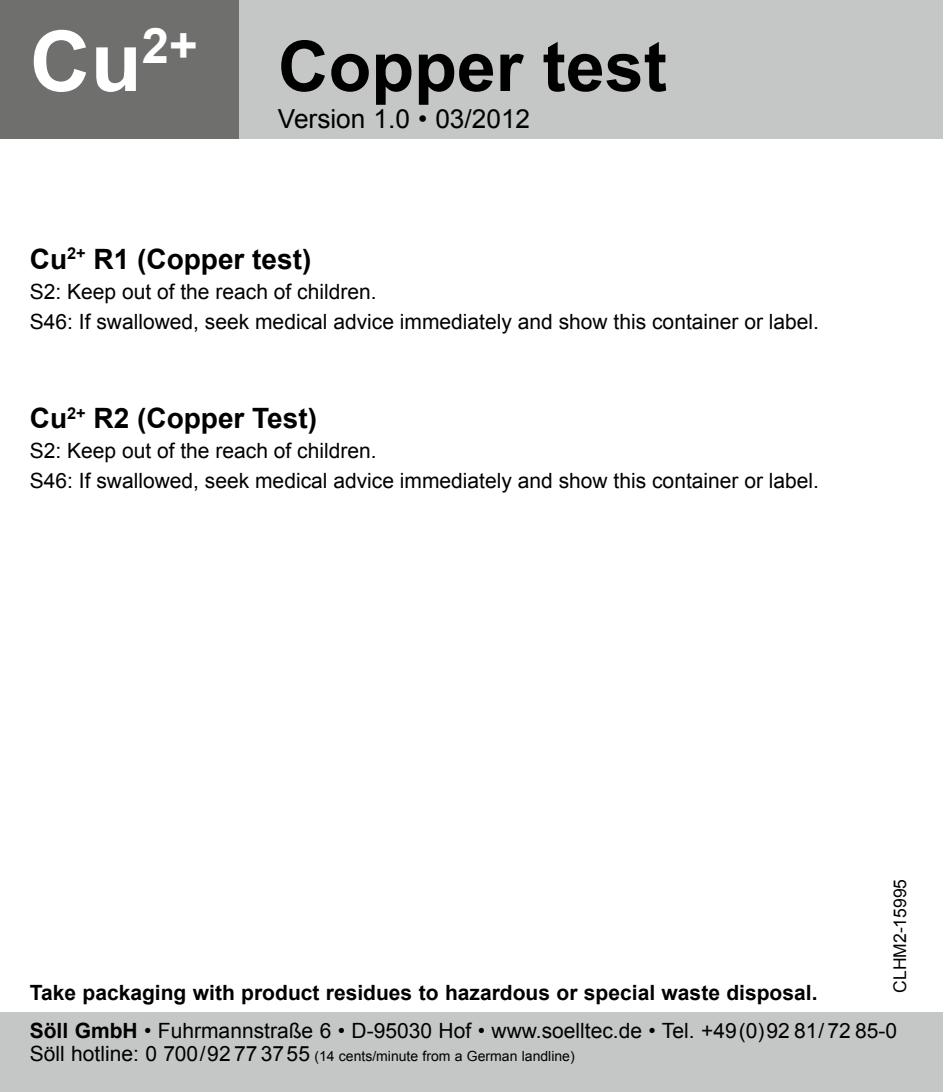
<style>
.page{position:relative;width:943px;height:1092px;background:#fff}
.page>*{position:absolute;margin:0;border:0;box-sizing:border-box;transform-origin:0 0}
.t1{font:700 84px "Arial";color:#fff}
.t2{font:700 70px "Arial";color:#000}
.t3{font:700 49px "Arial";color:#fff}
.t4{font:700 28px "Arial";color:#000}
.t5{font:26.25px "Arial";color:#000}
.t6{font:21px/30.1px "Arial";color:#000}
.t7{font:700 21px "Arial";color:#000}
.t8{font:17.5px "Arial";color:#000}
.t9{font:14px "Arial";color:#000}
.s1{font-weight:700}
.s2{font-size:21px}
</style>
<div class="page">
<div style="left:0;top:0;width:943px;height:139px;background:#c5c6c6"></div>
<div style="left:0;top:0;width:238px;height:139px;background:#6f6f6e"></div>
<div style="left:0;top:1012px;width:943px;height:79px;background:#c5c6c6"></div>
<h3 class="t3" style="left:142px;top:13px;width:57px">2+</h3>
<h1 class="t1" style="left:30px;top:6px;width:113px">Cu</h1>
<h2 class="t2" style="left:278px;top:20px;width:390px">Copper test</h2>
<p class="t5" style="left:278px;top:102px;width:254px">Version 1.0 • 03/2012</p>
<h3 class="t4" style="left:30px;top:240px;width:283px">Cu<sup>2+</sup> R1 (Copper test)</h3>
<p class="t6" style="left:30px;top:276px;width:790px">S2: Keep out of the reach of children.<br>S46: If swallowed, seek medical advice immediately and show this container or label.</p>
<h3 class="t4" style="left:30px;top:399px;width:289px">Cu<sup>2+</sup> R2 (Copper Test)</h3>
<p class="t6" style="left:30px;top:436px;width:790px">S2: Keep out of the reach of children.<br>S46: If swallowed, seek medical advice immediately and show this container or label.</p>
<p class="t7" style="left:30px;top:978px;width:789px">Take packaging with product residues to hazardous or special waste disposal.</p>
<p class="t8" style="left:888px;top:992px;width:115px;rotate:-90deg">CLHM2-15995</p>
<p class="t6" style="left:30px;top:1015px;width:868px"><span class="s1">Söll GmbH</span> • Fuhrmannstraße 6 • D-95030 Hof • www.soelltec.de • Tel. +49(0)92 81/ 72 85-0</p>
<p class="t9" style="left:30px;top:1046px;width:546px"><span class="s2">Söll hotline: 0 700/92 77 3755</span> (14 cents/minute from a German landline)</p>
</div>
